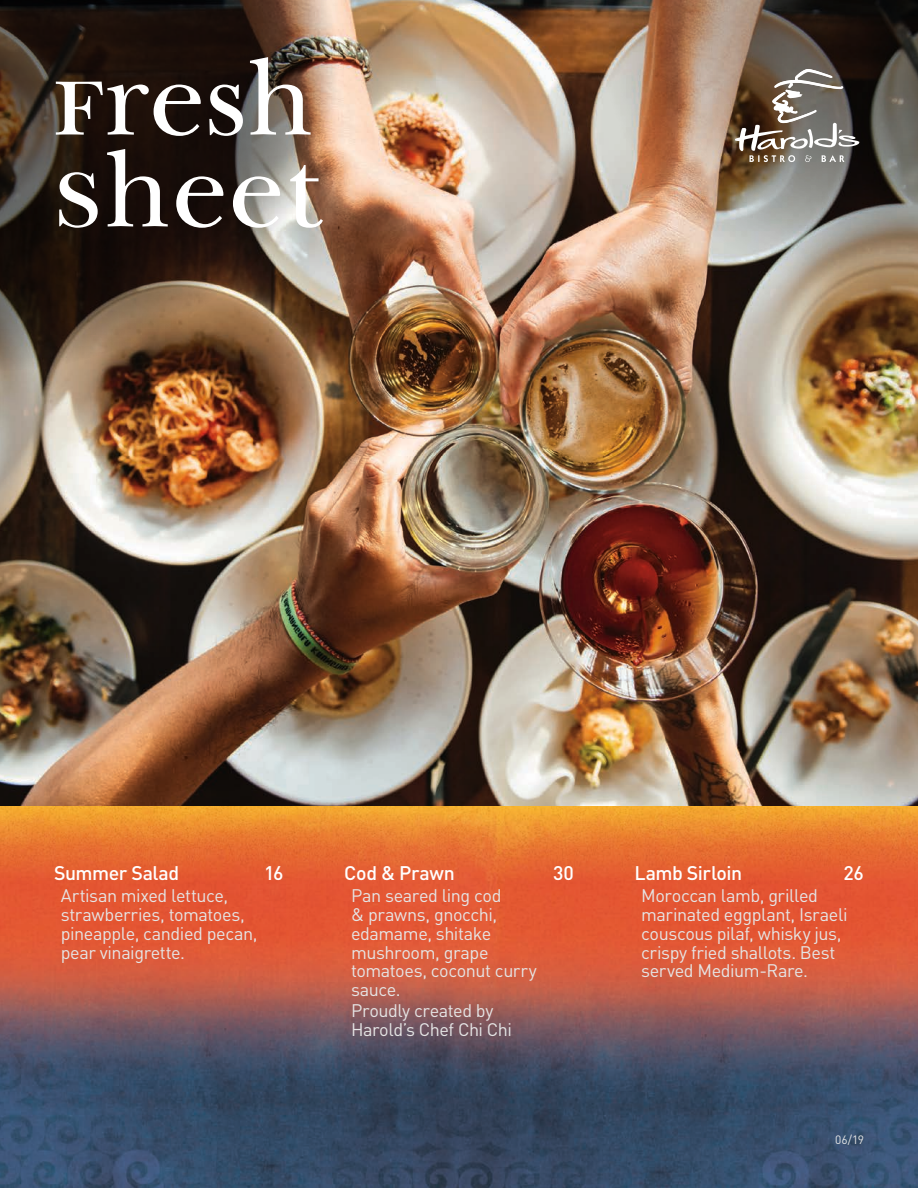
<style>
.page{position:relative;width:918px;height:1188px;background:#fff}
.page>*{position:absolute;margin:0;border:0;box-sizing:border-box;transform-origin:0 0}
.t1{font:113.4px/91.8px "New Baskerville Std";color:#fff}
.t2{font:500 19.5px "DIN Pro";letter-spacing:-.025em;color:#fff}
.t3{font:18px/18.8px "DIN Pro";letter-spacing:-.025em;color:#e5e5e5}
.t4{font:12px "DIN Pro";color:#e5e5e5}
</style>
<div class="page">
<img style="left:0;top:0;width:918px;height:1188px">
<img style="left:602px;top:0;width:316px;height:301px">
<img style="left:0;top:0;width:338px;height:372px">
<svg style="left:735px;top:69px;width:124px;height:93px;background:#756a5f"></svg>
<h1 class="t1" style="left:53px;top:53px;width:270px">Fresh<br>Sheet</h1>
<p class="t2" style="left:54px;top:860px;width:127px">Summer Salad</p>
<p class="t2" style="left:264px;top:860px;width:21px">16</p>
<p class="t3" style="left:61px;top:886px;width:198px">Artisan mixed lettuce, strawberries, tomatoes, pineapple, candied pecan, pear vinaigrette.</p>
<p class="t2" style="left:344px;top:860px;width:112px">Cod &amp; Prawn</p>
<p class="t2" style="left:553px;top:860px;width:22px">30</p>
<p class="t3" style="left:351px;top:886px;width:187px">Pan seared ling cod<br>&amp; prawns, gnocchi, edamame, shitake mushroom, grape tomatoes, coconut curry sauce.</p>
<p class="t3" style="left:351px;top:1000px;width:163px">Proudly created by<br>Harold’s Chef Chi Chi</p>
<p class="t2" style="left:634px;top:860px;width:109px">Lamb Sirloin</p>
<p class="t2" style="left:844px;top:860px;width:22px">26</p>
<p class="t3" style="left:641px;top:886px;width:208px">Moroccan lamb, grilled marinated eggplant, Israeli couscous pilaf, whisky jus, crispy fried shallots. Best served Medium-Rare.</p>
<p class="t4" style="left:835px;top:1132px;width:30px">06/19</p>
</div>
